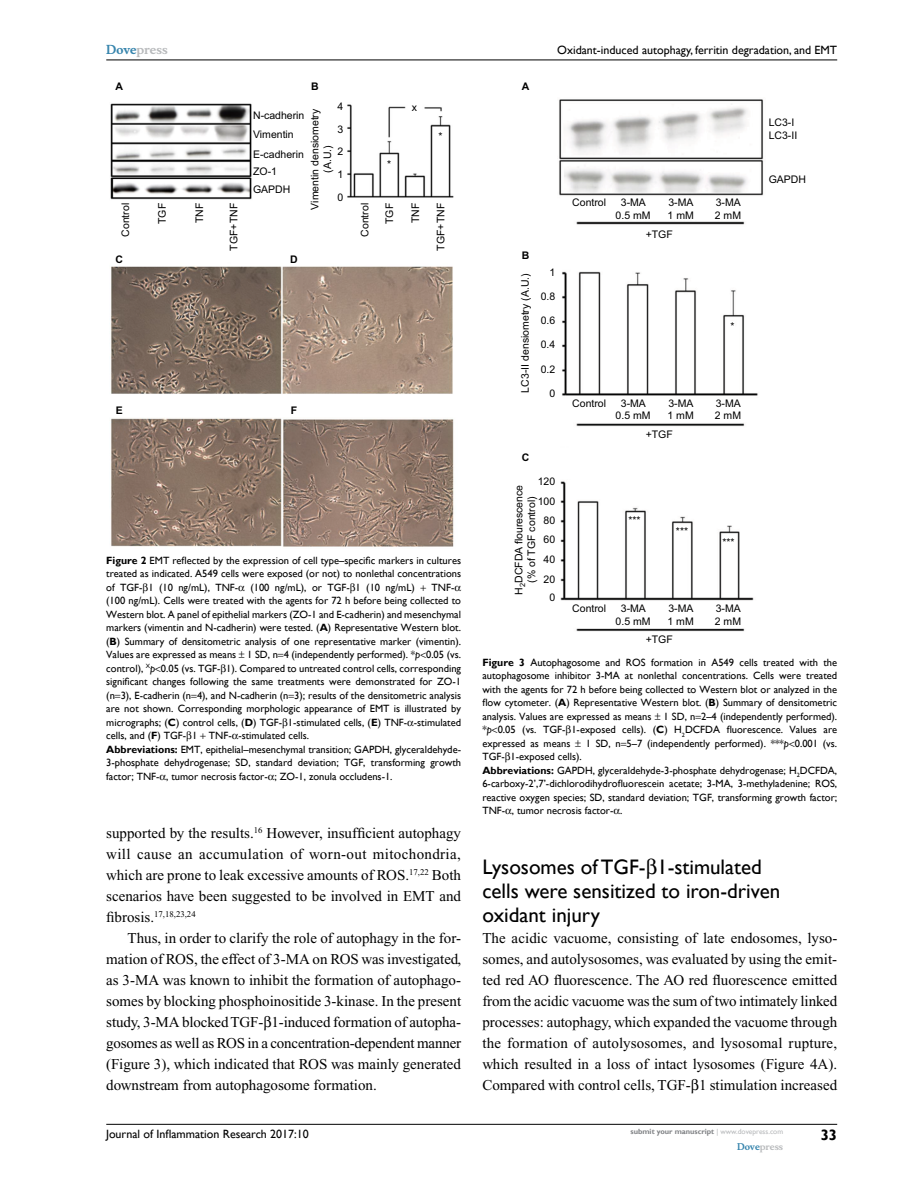
<style>
.page{position:relative;width:918px;height:1188px;background:#fff}
.page>*{position:absolute;margin:0;border:0;box-sizing:border-box;transform-origin:0 0}
.t1{font:21px/24px "Gill Sans";color:#000}
.t2{font:15px/21px "Times New Roman";color:#000;text-align:justify}
.t3{font:700 15px "Gill Sans";color:#000}
.t4{font:12px "Gill Sans";color:#000}
.t5{font:700 12px "Musee";color:#b8babc}
.t6{font:10.5px/13.5px "Gill Sans";color:#000;text-align:justify}
.t7{font:10.5px/12.6px "Arial";color:#000}
.t8{font:10.5px/22.8px "Arial";color:#000}
.t9{font:700 10.5px "Arial";color:#000}
.t10{font:700 9px "Musee";color:#b8babc}
.t11{font:8.7px "Times New Roman";color:#000}
.t12{font:700 7.5px "Gill Sans";color:#808285}
.s1{color:#3785ad}
.s2{font-weight:700}
.s3{font-style:italic}
.s4{font-size:15px}
.s5{font-weight:400;color:#b8babc}
</style>
<div class="page">
<hr style="left:106px;top:1124px;width:731px;height:1px;background:#000">
<hr style="left:106px;top:60px;width:731px;height:1px;background:#000">
<img style="left:110px;top:103px;width:344px;height:444px">
<img style="left:559px;top:99px;width:205px;height:533px">
<svg style="left:729px;top:321px;width:6px;height:6px"></svg>
<p class="t5" style="left:106px;top:43px;width:63px"><span class="s1">Dove</span>press</p>
<p class="t9" style="left:116px;top:79px;width:9px">A</p>
<p class="t9" style="left:311px;top:79px;width:9px">B</p>
<p class="t8" style="left:115px;top:237px;width:35px;rotate:-90deg">Control</p>
<p class="t8" style="left:152px;top:224px;width:22px;rotate:-90deg">TGF</p>
<p class="t8" style="left:189px;top:223px;width:22px;rotate:-90deg">TNF</p>
<p class="t8" style="left:223px;top:251px;width:49px;rotate:-90deg">TGF+TNF</p>
<p class="t8" style="left:253px;top:105px;width:53px">N-cadherin</p>
<p class="t8" style="left:338px;top:96px;width:7px;text-align:justify">4<br>3<br>2<br>1<br>0</p>
<p class="t8" style="left:310px;top:210px;width:102px;line-height:12.6px;text-align:center;rotate:-90deg">Vimentin densiometry (A.U.)</p>
<p class="t8" style="left:253px;top:125px;width:52px;line-height:20px">Vimentin<br>E-cadherin</p>
<p class="t8" style="left:253px;top:164px;width:39px;line-height:17.7px">ZO-1<br>GAPDH</p>
<p class="t9" style="left:115px;top:252px;width:9px">C</p>
<p class="t9" style="left:290px;top:252px;width:9px">D</p>
<p class="t8" style="left:387px;top:154px;width:6px">*</p>
<p class="t8" style="left:412px;top:97px;width:7px">x</p>
<p class="t8" style="left:438px;top:126px;width:6px">*</p>
<p class="t8" style="left:354px;top:237px;width:35px;rotate:-90deg">Control</p>
<p class="t8" style="left:379px;top:224px;width:23px;rotate:-90deg">TGF</p>
<p class="t8" style="left:405px;top:223px;width:22px;rotate:-90deg">TNF</p>
<p class="t8" style="left:431px;top:251px;width:49px;rotate:-90deg">TGF+TNF</p>
<p class="t9" style="left:116px;top:403px;width:9px">E</p>
<p class="t9" style="left:291px;top:403px;width:8px">F</p>
<p class="t6" style="left:106px;top:554px;width:356px"><span class="s2">Figure 2</span> EMT reflected by the expression of cell type–specific markers in cultures treated as indicated. A549 cells were exposed (or not) to nonlethal concentrations of TGF- 1 (10 ng/mL), TNF- (100 ng/mL), or TGF- 1 (10 ng/mL)</p>
<p class="t6" style="left:106px;top:581px;width:356px;text-align:left;text-indent:325px">TNF-(100 ng/mL). Cells were treated with the agents for 72 h before being collected to Western blot. A panel of epithelial markers (ZO-1 and E-cadherin) and mesenchymal markers (vimentin and N-cadherin) were tested. (<span class="s2">A</span>) Representative Western blot. (<span class="s2">B</span>) Summary of densitometric analysis of one representative marker (vimentin).<br>Values are expressed as means 1 SD, n 4 (independently performed). *<span class="s3">p</span> 0.05 (vs. control), <sup>X</sup><span class="s3">p</span> 0.05 (vs. TGF- 1). Compared to untreated control cells, corresponding significant changes following the same treatments were demonstrated for ZO-1 (n 3), E-cadherin (n 4), and N-cadherin (n 3); results of the densitometric analysis are not shown. Corresponding morphologic appearance of EMT is illustrated by micrographs; (<span class="s2">C</span>) control cells, (<span class="s2">D</span>) TGF- 1-stimulated cells, (<span class="s2">E</span>) TNF- -stimulated cells, and (<span class="s2">F</span>) TGF- 1 TNF- -stimulated cells.<br><span class="s2">Abbreviations:</span> EMT, epithelial–mesenchymal transition; GAPDH, glyceraldehyde-3-phosphate dehydrogenase; SD, standard deviation; TGF, transforming growth factor; TNF- , tumor necrosis factor- ; ZO-1, zonula occludens-1.</p>
<h2 class="t2" style="left:106px;top:823px;width:356px">supported by the results.<sup>16</sup> However, insufficient autophagy will cause an accumulation of worn-out mitochondria, which are prone to leak excessive amounts of ROS.<sup>17,22</sup> Both scenarios have been suggested to be involved in EMT and</h2>
<p class="t11" style="left:106px;top:910px;width:91px"><span class="s4">fibrosis.</span>17,18,23,24</p>
<p class="t2" style="left:106px;top:928px;width:357px;text-indent:21px">Thus, in order to clarify the role of autophagy in the for&shy;mation of ROS, the effect of 3-MA on ROS was investigated, as 3-MA was known to inhibit the formation of autophago&shy;somes by blocking phosphoinositide 3-kinase. In the present study, 3-MA blocked TGF- 1-induced formation of autopha&shy;gosomes as well as ROS in a concentration-dependent manner (Figure 3), which indicated that ROS was mainly generated downstream from autophagosome formation.</p>
<p class="t9" style="left:522px;top:79px;width:9px">A</p>
<p class="t4" style="left:557px;top:43px;width:282px">Oxidant-induced autophagy, ferritin degradation, and EMT</p>
<p class="t9" style="left:522px;top:249px;width:9px">B</p>
<p class="t7" style="left:519px;top:393px;width:121px;rotate:-90deg">LC3-II densiometry (A.U.)</p>
<p class="t7" style="left:549px;top:266px;width:7px">1</p>
<p class="t7" style="left:541px;top:290px;width:16px">0.8</p>
<p class="t7" style="left:541px;top:314px;width:16px">0.6</p>
<p class="t7" style="left:541px;top:338px;width:16px">0.4</p>
<p class="t7" style="left:541px;top:364px;width:16px">0.2</p>
<p class="t7" style="left:549px;top:387px;width:7px">0</p>
<p class="t7" style="left:572px;top:197px;width:35px">Control</p>
<p class="t7" style="left:616px;top:197px;width:37px;text-align:center">3-MA<br>0.5 mM</p>
<p class="t7" style="left:668px;top:197px;width:28px">3-MA<br>1 mM</p>
<p class="t7" style="left:646px;top:228px;width:29px">+TGF</p>
<p class="t7" style="left:572px;top:397px;width:35px">Control</p>
<p class="t7" style="left:616px;top:397px;width:37px;text-align:center">3-MA<br>0.5 mM</p>
<p class="t7" style="left:668px;top:397px;width:28px">3-MA<br>1 mM</p>
<p class="t7" style="left:646px;top:428px;width:29px">+TGF</p>
<p class="t7" style="left:715px;top:197px;width:28px">3-MA<br>2 mM</p>
<p class="t7" style="left:730px;top:320px;width:6px">*</p>
<p class="t7" style="left:715px;top:397px;width:28px">3-MA<br>2 mM</p>
<p class="t7" style="left:769px;top:116px;width:27px">LC3-I</p>
<p class="t7" style="left:769px;top:129px;width:30px">LC3-II</p>
<p class="t7" style="left:769px;top:173px;width:39px">GAPDH</p>
<p class="t9" style="left:522px;top:450px;width:9px">C</p>
<p class="t7" style="left:513px;top:595px;width:111px;text-align:center;rotate:-90deg">H<sub>2</sub>DCFDA flourescence (% of TGF control)</p>
<p class="t7" style="left:538px;top:475px;width:19px">120</p>
<p class="t7" style="left:538px;top:495px;width:19px">100</p>
<p class="t7" style="left:544px;top:514px;width:13px">80</p>
<p class="t7" style="left:544px;top:533px;width:13px">60</p>
<p class="t7" style="left:544px;top:553px;width:13px">40</p>
<p class="t7" style="left:544px;top:573px;width:13px">20</p>
<p class="t7" style="left:549px;top:591px;width:7px">0</p>
<p class="t7" style="left:628px;top:515px;width:14px">***</p>
<p class="t7" style="left:676px;top:525px;width:14px">***</p>
<p class="t7" style="left:572px;top:602px;width:35px">Control</p>
<p class="t7" style="left:616px;top:602px;width:37px;text-align:center">3-MA<br>0.5 mM</p>
<p class="t7" style="left:668px;top:602px;width:28px">3-MA<br>1 mM</p>
<p class="t7" style="left:646px;top:633px;width:29px">+TGF</p>
<p class="t7" style="left:722px;top:536px;width:14px">***</p>
<p class="t7" style="left:715px;top:602px;width:28px">3-MA<br>2 mM</p>
<p class="t6" style="left:482px;top:656px;width:356px"><span class="s2">Figure 3</span> Autophagosome and ROS formation in A549 cells treated with the autophagosome inhibitor 3-MA at nonlethal concentrations. Cells were treated with the agents for 72 h before being collected to Western blot or analyzed in the flow cytometer. (<span class="s2">A</span>) Representative Western blot. (<span class="s2">B</span>) Summary of densitometric analysis. Values are expressed as means 1 SD, n 2–4 (independently performed). *<span class="s3">p</span> 0.05 (vs. TGF- 1-exposed cells). (<span class="s2">C</span>) H<sub>2</sub>DCFDA fluorescence. Values are expressed as means</p>
<p class="t6" style="left:586px;top:737px;width:253px">1 SD, n 5–7 (independently performed). ***<span class="s3">p</span> 0.001 (vs.</p>
<p class="t6" style="left:482px;top:750px;width:356px;text-align:left">TGF- 1-exposed cells).<br><span class="s2">Abbreviations:</span> GAPDH, glyceraldehyde-3-phosphate dehydrogenase; H<sub>2</sub>DCFDA, 6-carboxy-2’,7’-dichlorodihydrofluorescein acetate; 3-MA, 3-methyladenine; ROS, reactive oxygen species; SD, standard deviation; TGF, transforming growth factor; TNF- , tumor necrosis factor- .</p>
<h1 class="t1" style="left:482px;top:855px;width:299px">Lysosomes of TGF- 1-stimulated cells were sensitized to iron-driven oxidant injury</h1>
<p class="t2" style="left:482px;top:927px;width:357px">The acidic vacuome, consisting of late endosomes, lyso&shy;somes, and autolysosomes, was evaluated by using the emit&shy;ted red AO fluorescence. The AO red fluorescence emitted from the acidic vacuome was the sum of two intimately linked processes: autophagy, which expanded the vacuome through the formation of autolysosomes, and lysosomal rupture, which resulted in a loss of intact lysosomes (Figure 4A).<br>Compared with control cells, TGF- 1 stimulation increased</p>
<p class="t4" style="left:106px;top:1127px;width:204px">Journal of Inflammation Research 2017:10</p>
<p class="t12" style="left:631px;top:1127px;width:154px">submit your manuscript <span class="s5">| www.dovepress.com</span></p>
<p class="t10" style="left:737px;top:1141px;width:48px"><span class="s1">Dove</span>press</p>
<h2 class="t3" style="left:821px;top:1126px;width:18px">33</h2>
</div>
